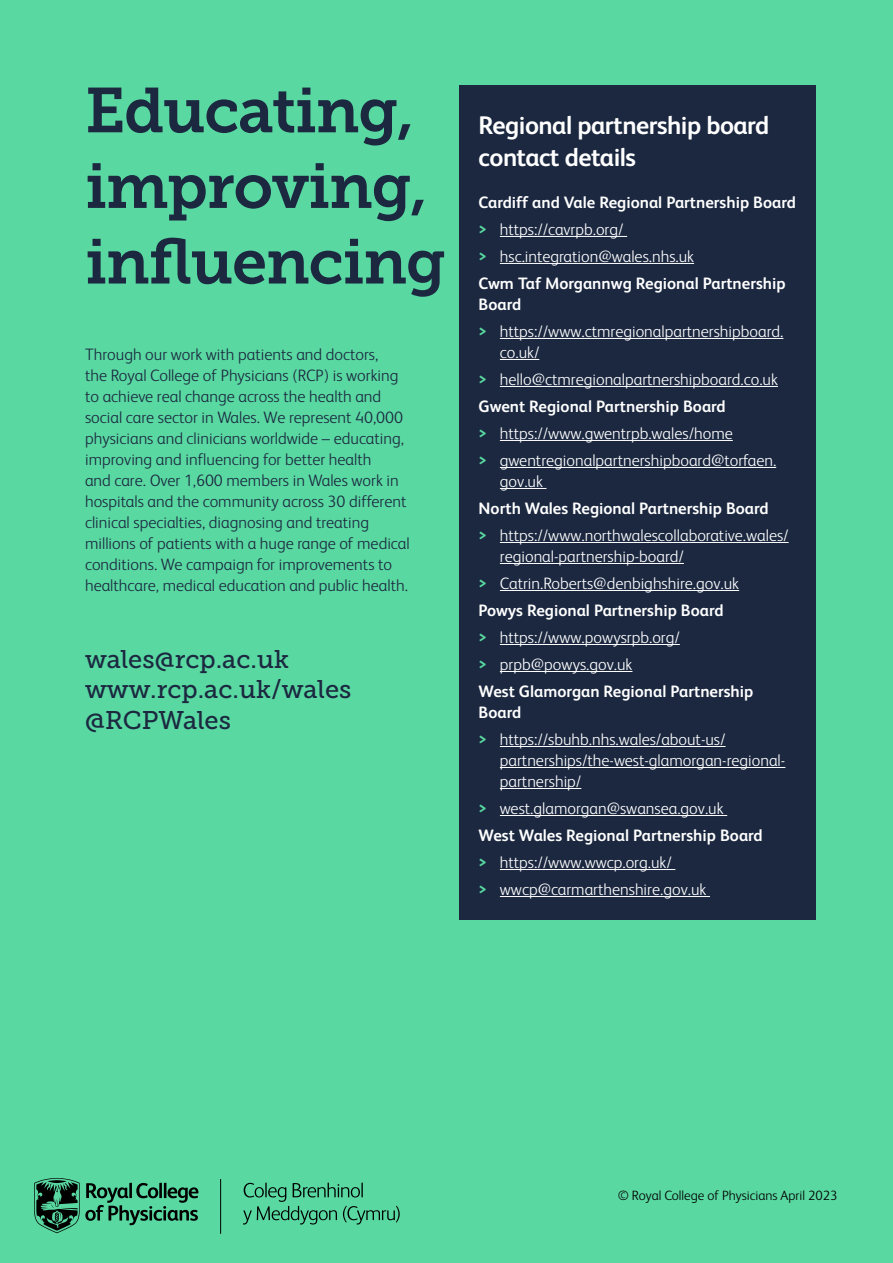
<style>
.page{position:relative;width:893px;height:1263px;background:#59d8a1}
.page>*{position:absolute;margin:0;border:0;box-sizing:border-box;transform-origin:0 0}
.t1{font:63px/75.6px "Museo Slab 700";letter-spacing:-.02em;color:#1b2840}
.t2{font:25.5px/30.6px "Museo Slab 500";color:#1b2840}
.t3{font:700 25.5px/31.5px "FS Albert";letter-spacing:-.02em;color:#fff}
.t4{font:300 16.5px/27px "FS Albert";color:#fff}
.t5{font:300 16.5px/21px "FS Albert";color:#1b2840}
.t6{font:700 16.5px/27px "FS Albert";color:#fff}
.t7{font:300 13.5px "FS Albert";color:#000}
.s1{color:#59d8a1}
.s2{font-weight:300}
.s3{font-weight:700}
.s4{font-weight:700;color:#59d8a1}
</style>
<div class="page">
<svg style="left:34px;top:1178px;width:164px;height:55px"></svg>
<hr style="left:220px;top:1179px;width:1px;height:55px;background:#000">
<svg style="left:243px;top:1182px;width:157px;height:42px"></svg>
<div style="left:459px;top:85px;width:356px;height:834px;background:#1b2840"></div>
<hr style="left:500px;top:236px;width:127px;height:1px;background:#fff">
<hr style="left:500px;top:263px;width:194px;height:1px;background:#fff">
<hr style="left:500px;top:338px;width:283px;height:1px;background:#fff">
<hr style="left:500px;top:359px;width:39px;height:1px;background:#fff">
<hr style="left:500px;top:386px;width:278px;height:1px;background:#fff">
<hr style="left:500px;top:440px;width:233px;height:1px;background:#fff">
<hr style="left:500px;top:467px;width:276px;height:1px;background:#fff">
<hr style="left:500px;top:488px;width:46px;height:1px;background:#fff">
<hr style="left:500px;top:542px;width:289px;height:1px;background:#fff">
<hr style="left:500px;top:563px;width:184px;height:1px;background:#fff">
<hr style="left:500px;top:590px;width:239px;height:1px;background:#fff">
<hr style="left:500px;top:644px;width:180px;height:1px;background:#fff">
<hr style="left:500px;top:671px;width:132px;height:1px;background:#fff">
<hr style="left:500px;top:746px;width:225px;height:1px;background:#fff">
<hr style="left:500px;top:767px;width:285px;height:1px;background:#fff">
<hr style="left:500px;top:788px;width:81px;height:1px;background:#fff">
<hr style="left:500px;top:815px;width:227px;height:1px;background:#fff">
<hr style="left:500px;top:869px;width:175px;height:1px;background:#fff">
<hr style="left:500px;top:896px;width:210px;height:1px;background:#fff">
<h1 class="t1" style="left:85px;top:73px;width:362px">Educating, improving, influencing</h1>
<p class="t5" style="left:85px;top:344px;width:326px">Through our work with patients and doctors,<br>the Royal College of Physicians (RCP) is working to achieve real change across the health and social care sector in Wales. We represent 40,000 physicians and clinicians worldwide – educating, improving and influencing for better health<br>and care. Over 1,600 members in Wales work in hospitals and the community across 30 different clinical specialties, diagnosing and treating millions of patients with a huge range of medical conditions. We campaign for improvements to healthcare, medical education and public health.</p>
<h2 class="t2" style="left:85px;top:644px;width:268px">wales@rcp.ac.uk www.rcp.ac.uk/wales @RCPWales</h2>
<h2 class="t3" style="left:479px;top:110px;width:292px">Regional partnership board contact details</h2>
<p class="t6" style="left:479px;top:188px;width:319px">Cardiff and Vale Regional Partnership Board <span class="s1">&gt;</span> <span class="s2">https://cavrpb.org/<br></span><span class="s1">&gt;</span> <span class="s2">hsc.integration@wales.nhs.uk<br></span>Cwm Taf Morgannwg Regional Partnership</p>
<p class="t4" style="left:479px;top:290px;width:306px"><span class="s3">Board<br></span><span class="s4">&gt;</span> https://www.ctmregionalpartnershipboard.</p>
<p class="t4" style="left:479px;top:338px;width:301px;text-indent:21px">co.uk/<br><span class="s4">&gt;</span> hello@ctmregionalpartnershipboard.co.uk <span class="s3">Gwent Regional Partnership Board<br></span><span class="s4">&gt;</span> https://www.gwentrpb.wales/home<br><span class="s4">&gt;</span> gwentregionalpartnershipboard@torfaen.</p>
<p class="t4" style="left:500px;top:467px;width:44px">gov.uk</p>
<p class="t4" style="left:479px;top:494px;width:311px"><span class="s3">North Wales Regional Partnership Board<br></span><span class="s4">&gt;</span> https://www.northwalescollaborative.wales/</p>
<p class="t4" style="left:479px;top:542px;width:276px;text-indent:21px">regional-partnership-board/<br><span class="s4">&gt;</span> Catrin.Roberts@denbighshire.gov.uk<br><span class="s3">Powys Regional Partnership Board<br></span><span class="s4">&gt;</span> https://www.powysrpb.org/<br><span class="s4">&gt;</span> prpb@powys.gov.uk<br><span class="s3">West Glamorgan Regional Partnership</span></p>
<p class="t4" style="left:479px;top:698px;width:248px"><span class="s3">Board<br></span><span class="s4">&gt;</span> https://sbuhb.nhs.wales/about-us/</p>
<p class="t4" style="left:500px;top:749px;width:287px;line-height:21px">partnerships/the-west-glamorgan-regional&shy;partnership/</p>
<p class="t4" style="left:479px;top:794px;width:286px"><span class="s4">&gt;</span> west.glamorgan@swansea.gov.uk <span class="s3">West Wales Regional Partnership Board </span><span class="s4">&gt;</span> https://www.wwcp.org.uk/<br><span class="s4">&gt;</span> wwcp@carmarthenshire.gov.uk</p>
<p class="t7" style="left:618px;top:1187px;width:221px">© Royal College of Physicians April 2023</p>
</div>
